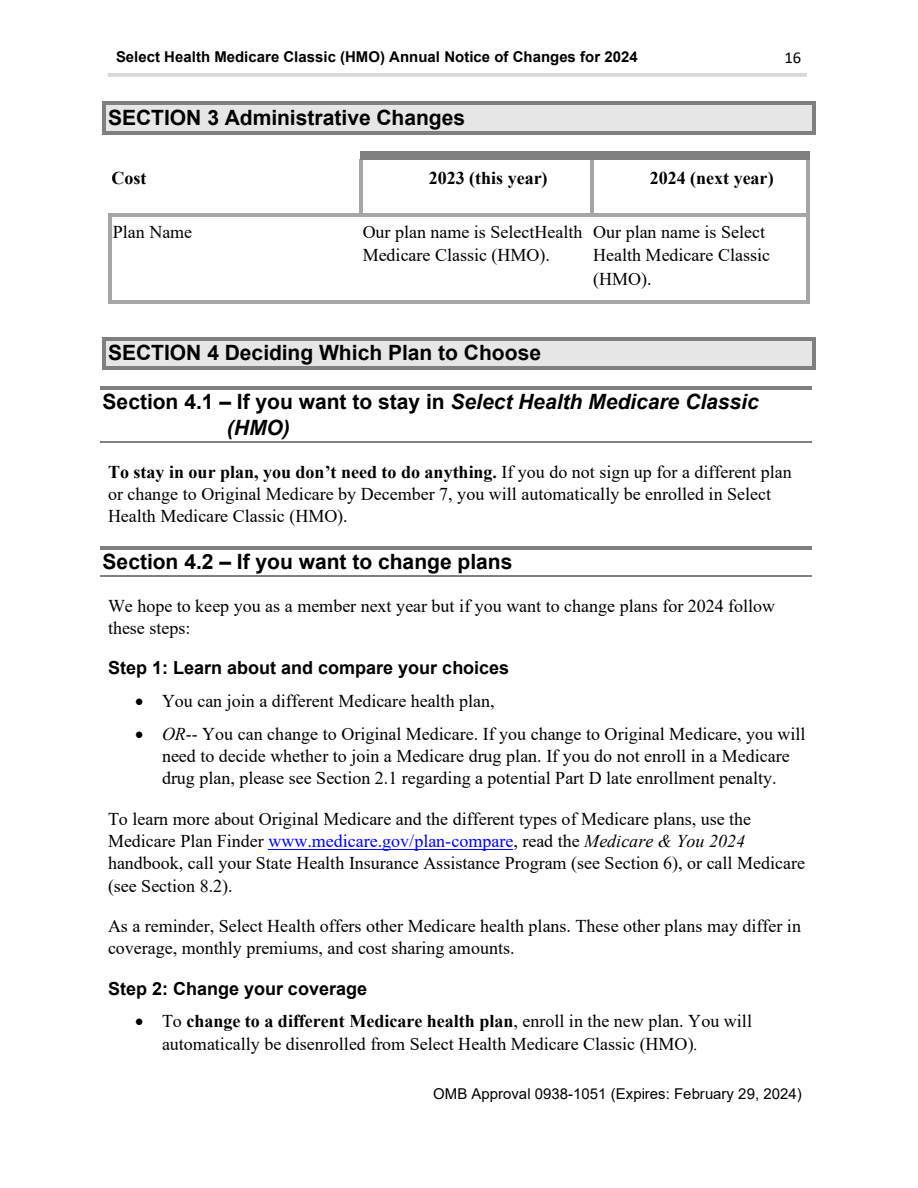
<style>
.page{position:relative;width:918px;height:1188px;background:#fff}
.page>*{position:absolute;margin:0;border:0;box-sizing:border-box;transform-origin:0 0}
.t1{font:700 21px "Arial";color:#000}
.t2{font:italic 700 21px/26px "Arial";color:#000}
.t3{font:18px/22.4px "Times New Roman";color:#000}
.t4{font:700 18px "Arial";color:#000}
.t5{font:700 18px "Times New Roman";color:#000}
.t6{font:16.5px "Calibri";color:#000}
.t7{font:700 15px "Arial";color:#000}
.t8{font:15px "Arial";color:#000}
.s1{font-style:normal}
.s2{font-weight:700}
.s3{font-style:italic}
.s4{color:#00f}
</style>
<div class="page">
<hr style="left:107px;top:73px;width:700px;height:4px;background:#d9d9d9">
<div style="left:106px;top:105px;width:706px;height:26px;background:#e6e6e6"></div>
<hr style="left:106px;top:102px;width:706px;height:3px;background:#808080">
<hr style="left:106px;top:131px;width:706px;height:3px;background:#808080">
<hr style="left:103px;top:105px;width:3px;height:26px;background:#808080">
<hr style="left:812px;top:105px;width:3px;height:26px;background:#808080">
<div style="left:360px;top:151px;width:9px;height:9px;background:#808080"></div>
<div style="left:369px;top:151px;width:221px;height:9px;background:#808080"></div>
<div style="left:590px;top:151px;width:9px;height:9px;background:#808080"></div>
<div style="left:599px;top:151px;width:208px;height:9px;background:#808080"></div>
<svg style="left:807px;top:151px;width:3px;height:12px"></svg>
<hr style="left:360px;top:163px;width:3px;height:50px;background:#a6a6a6">
<hr style="left:590px;top:163px;width:3px;height:50px;background:#a6a6a6">
<hr style="left:807px;top:163px;width:3px;height:50px;background:#a6a6a6">
<hr style="left:111px;top:213px;width:249px;height:3px;background:#a6a6a6">
<svg style="left:360px;top:213px;width:6px;height:3px"></svg>
<hr style="left:366px;top:213px;width:224px;height:3px;background:#a6a6a6">
<svg style="left:590px;top:213px;width:7px;height:3px"></svg>
<hr style="left:597px;top:213px;width:210px;height:3px;background:#a6a6a6">
<hr style="left:108px;top:216px;width:3px;height:84px;background:#a6a6a6">
<hr style="left:111px;top:300px;width:250px;height:3px;background:#a6a6a6">
<hr style="left:363px;top:300px;width:229px;height:3px;background:#a6a6a6">
<hr style="left:594px;top:300px;width:213px;height:3px;background:#a6a6a6">
<hr style="left:807px;top:216px;width:3px;height:84px;background:#a6a6a6">
<div style="left:106px;top:340px;width:706px;height:26px;background:#e6e6e6"></div>
<hr style="left:106px;top:337px;width:706px;height:3px;background:#808080">
<svg style="left:103px;top:366px;width:3px;height:4px"></svg>
<hr style="left:106px;top:366px;width:706px;height:4px;background:#808080">
<svg style="left:812px;top:366px;width:3px;height:4px"></svg>
<hr style="left:103px;top:340px;width:3px;height:26px;background:#808080">
<hr style="left:812px;top:340px;width:3px;height:26px;background:#808080">
<hr style="left:100px;top:386px;width:712px;height:4px;background:#808080">
<hr style="left:100px;top:442px;width:712px;height:1px;background:#808080">
<hr style="left:100px;top:546px;width:712px;height:3px;background:#808080">
<hr style="left:100px;top:575px;width:712px;height:2px;background:#808080">
<hr style="left:268px;top:849px;width:245px;height:1px;background:#00f">
<p class="t7" style="left:116px;top:46px;width:523px">Select Health Medicare Classic (HMO) Annual Notice of Changes for 2024</p>
<p class="t6" style="left:784px;top:46px;width:18px">16</p>
<h2 class="t1" style="left:108px;top:102px;width:359px">SECTION 3 Administrative Changes</h2>
<p class="t5" style="left:111px;top:165px;width:36px">Cost</p>
<p class="t5" style="left:429px;top:165px;width:120px">2023 (this year)</p>
<p class="t5" style="left:650px;top:165px;width:125px">2024 (next year)</p>
<p class="t3" style="left:113px;top:220px;width:81px">Plan Name</p>
<p class="t3" style="left:363px;top:219px;width:221px;line-height:23.7px">Our plan name is SelectHealth<br>Medicare Classic (HMO).</p>
<p class="t3" style="left:593px;top:219px;width:178px;line-height:23.7px">Our plan name is Select<br>Health Medicare Classic (HMO).</p>
<h2 class="t1" style="left:108px;top:338px;width:435px">SECTION 4 Deciding Which Plan to Choose</h2>
<h3 class="t2" style="left:227px;top:389px;width:534px;text-indent:-124px"><span class="s1">Section 4.1 – If you want to stay in</span> Select Health Medicare Classic (HMO)</h3>
<p class="t3" style="left:108px;top:460px;width:685px"><span class="s2">To stay in our plan, you don’t need to do anything.</span> If you do not sign up for a different plan or change to Original Medicare by December 7, you will automatically be enrolled in Select<br>Health Medicare Classic (HMO).</p>
<h3 class="t1" style="left:103px;top:547px;width:411px">Section 4.2 – If you want to change plans</h3>
<p class="t3" style="left:108px;top:594px;width:669px">We hope to keep you as a member next year but if you want to change plans for 2024 follow these steps:</p>
<p class="t4" style="left:108px;top:655px;width:403px">Step 1: Learn about and compare your choices</p>
<p class="t3" style="left:135px;top:689px;width:361px">• You can join a different Medicare health plan,</p>
<p class="t3" style="left:162px;top:722px;width:645px;text-indent:-27px">• <span class="s3">OR</span>-- You can change to Original Medicare. If you change to Original Medicare, you will need to decide whether to join a Medicare drug plan. If you do not enroll in a Medicare drug plan, please see Section 2.1 regarding a potential Part D late enrollment penalty.</p>
<p class="t3" style="left:108px;top:807px;width:699px">To learn more about Original Medicare and the different types of Medicare plans, use the Medicare Plan Finder <span class="s4">www.medicare.gov/plan-compare</span>, read the <span class="s3">Medicare &amp; You 2024 </span>handbook, call your State Health Insurance Assistance Program (see Section 6), or call Medicare (see Section 8.2).</p>
<p class="t3" style="left:108px;top:914px;width:695px">As a reminder, Select Health offers other Medicare health plans. These other plans may differ in coverage, monthly premiums, and cost sharing amounts.</p>
<p class="t4" style="left:108px;top:976px;width:261px">Step 2: Change your coverage</p>
<p class="t3" style="left:162px;top:1010px;width:592px;text-indent:-27px">• To <span class="s2">change to a different Medicare health plan</span>, enroll in the new plan. You will automatically be disenrolled from Select Health Medicare Classic (HMO)<span class="s3">.</span></p>
<p class="t8" style="left:433px;top:1083px;width:370px">OMB Approval 0938-1051 (Expires: February 29, 2024)</p>
</div>
